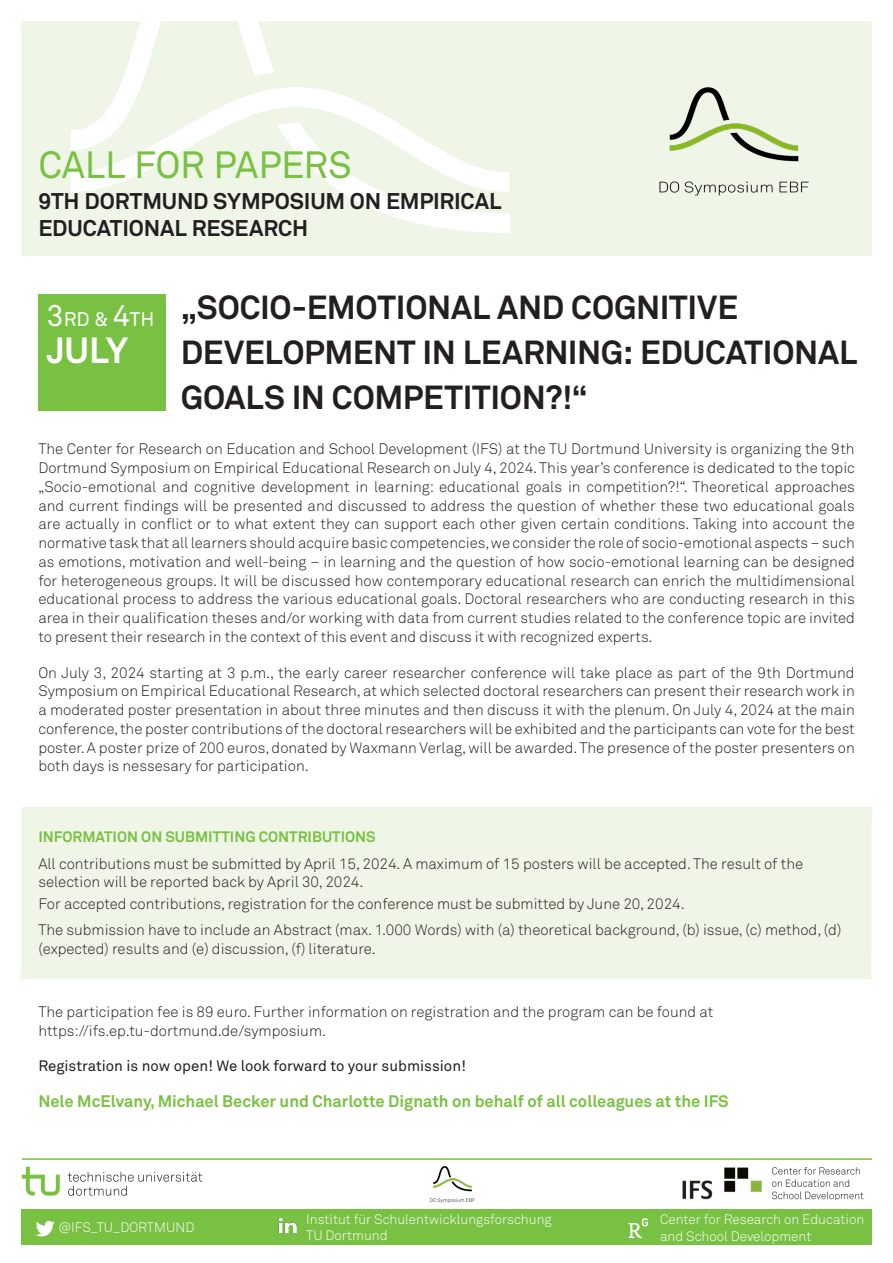
<style>
.page{position:relative;width:893px;height:1263px;background:#fff}
.page>*{position:absolute;margin:0;border:0;box-sizing:border-box;transform-origin:0 0}
.Introheader_Ü1{font:37.5px "Akkurat Pro";letter-spacing:-.01em;color:#79c142}
.ü3_weiss{font:700 36px "Akkurat Pro";color:#fff}
.Introheader_Ü2{font:700 33px/45px "Akkurat Pro";letter-spacing:-.01em;color:#231f20}
.Introheader_Ü2-2{font:700 22.5px/27px "Akkurat Pro";letter-spacing:-.005em;color:#231f20}
.ü3_weiss-2{font:19.5px "Akkurat Pro";color:#fff}
.Fließ_Intro{font:700 16.5px "Akkurat Pro";color:#79c142}
.Fließ_Intro-2{font:15px/18.8px "Akkurat Light Pro";color:#231f20}
.Fließ_Intro-3{font:15px "Akkurat Pro";color:#231f20}
.Fließ_Intro-4{font:700 15px "Akkurat Pro";color:#79c142}
.Fußzeile_Logos{font:13.5px/16.5px "Akkurat Light Pro";color:#fff}
.s1{font-size:30px}
</style>
<div class="page">
<div style="left:21px;top:807px;width:851px;height:172px;background:#eff6e8"></div>
<div style="left:21px;top:21px;width:851px;height:235px;background:#eff6e8"></div>
<img style="left:659px;top:87px;width:150px;height:109px">
<svg style="left:120px;top:21px;width:390px;height:212px"></svg>
<svg style="left:71px;top:87px;width:438px;height:105px"></svg>
<div style="left:38px;top:294px;width:128px;height:117px;background:#79c142"></div>
<div style="left:21px;top:1209px;width:596px;height:36px;background:#79c142"></div>
<svg style="left:22px;top:1167px;width:38px;height:28px"></svg>
<svg style="left:68px;top:1172px;width:134px;height:24px"></svg>
<img style="left:682px;top:1167px;width:182px;height:33px">
<div style="left:617px;top:1209px;width:255px;height:36px;background:#79c142"></div>
<img style="left:628px;top:1218px;width:20px;height:20px">
<svg style="left:36px;top:1220px;width:19px;height:17px"></svg>
<hr style="left:22px;top:1158px;width:850px;height:2px;background:#79c142">
<img style="left:423px;top:1158px;width:58px;height:45px">
<img style="left:278px;top:1217px;width:19px;height:17px">
<p class="Introheader_Ü1" style="left:38px;top:143px;width:315px">CALL FOR PAPERS</p>
<p class="Introheader_Ü2-2" style="left:38px;top:188px;width:465px">9TH DORTMUND SYMPOSIUM ON EMPIRICAL<br>EDUCATIONAL RESEARCH</p>
<p class="Introheader_Ü2" style="left:181px;top:286px;width:678px">„SOCIO-EMOTIONAL AND COGNITIVE<br>DEVELOPMENT IN LEARNING: EDUCATIONAL<br>GOALS IN COMPETITION?!“</p>
<p class="Fließ_Intro-2" style="left:38px;top:440px;width:818px;text-align:justify">The Center for Research on Education and School Development (IFS) at the TU Dortmund University is organizing the 9th Dortmund Symposium on Empirical Educational Research on July 4, 2024. This year’s conference is dedicated to the topic „Socio-emotional and cognitive development in learning: educational goals in competition?!“. Theoretical approaches and current findings will be presented and discussed to address the question of whether these two educational goals are actually in conflict or to what extent they can support each other given certain conditions. Taking into account the normative task that all learners should acquire basic competencies, we consider the role of socio-emotional aspects – such as emotions, motivation and well-being – in learning and the question of how socio-emotional learning can be designed for heterogeneous groups. It will be discussed how contemporary educational research can enrich the multidimensional educational process to address the various educational goals. Doctoral researchers who are conducting research in this area in their qualification theses and/or working with data from current studies related to the conference topic are invited to present their research in the context of this event and discuss it with recognized experts.</p>
<p class="Fließ_Intro-2" style="left:38px;top:663px;width:818px;text-align:justify">On July 3, 2024 starting at 3 p.m., the early career researcher conference will take place as part of the 9th Dortmund Symposium on Empirical Educational Research, at which selected doctoral researchers can present their research work in a moderated poster presentation in about three minutes and then discuss it with the plenum. On July 4, 2024 at the main conference, the poster contributions of the doctoral researchers will be exhibited and the participants can vote for the best poster. A poster prize of 200 euros, donated by Waxmann Verlag, will be awarded. The presence of the poster presenters on both days is nessesary for participation.</p>
<p class="ü3_weiss-2" style="left:47px;top:308px;width:109px"><span class="s1">3</span>RD &amp; <span class="s1">4</span>TH</p>
<p class="ü3_weiss" style="left:47px;top:328px;width:83px">JULY</p>
<p class="Fließ_Intro-4" style="left:38px;top:827px;width:339px">INFORMATION ON SUBMITTING CONTRIBUTIONS</p>
<p class="Fließ_Intro-2" style="left:38px;top:855px;width:766px;line-height:18px">All contributions must be submitted by April 15, 2024. A maximum of 15 posters will be accepted. The result of the selection will be reported back by April 30, 2024.</p>
<p class="Fließ_Intro-2" style="left:38px;top:894px;width:648px">For accepted contributions, registration for the conference must be submitted by June 20, 2024.</p>
<p class="Fließ_Intro-2" style="left:38px;top:921px;width:804px">The submission have to include an Abstract (max. 1.000 Words) with (a) theoretical background, (b) issue, (c) method, (d) (expected) results and (e) discussion, (f) literature.</p>
<p class="Fließ_Intro-2" style="left:38px;top:1003px;width:676px">The participation fee is 89 euro. Further information on registration and the program can be found at https://ifs.ep.tu-dortmund.de/symposium.</p>
<p class="Fließ_Intro-3" style="left:38px;top:1057px;width:429px">Registration is now open! We look forward to your submission!</p>
<p class="Fließ_Intro" style="left:38px;top:1091px;width:692px">Nele McElvany, Michael Becker und Charlotte Dignath on behalf of all colleagues at the IFS</p>
<p class="Fußzeile_Logos" style="left:306px;top:1211px;width:247px">Institut für Schulentwicklungsforschung<br>TU Dortmund</p>
<p class="Fußzeile_Logos" style="left:59px;top:1219px;width:137px">@IFS_TU_DORTMUND</p>
<p class="Fußzeile_Logos" style="left:660px;top:1211px;width:206px">Center for Research on Education and School Development</p>
</div>
